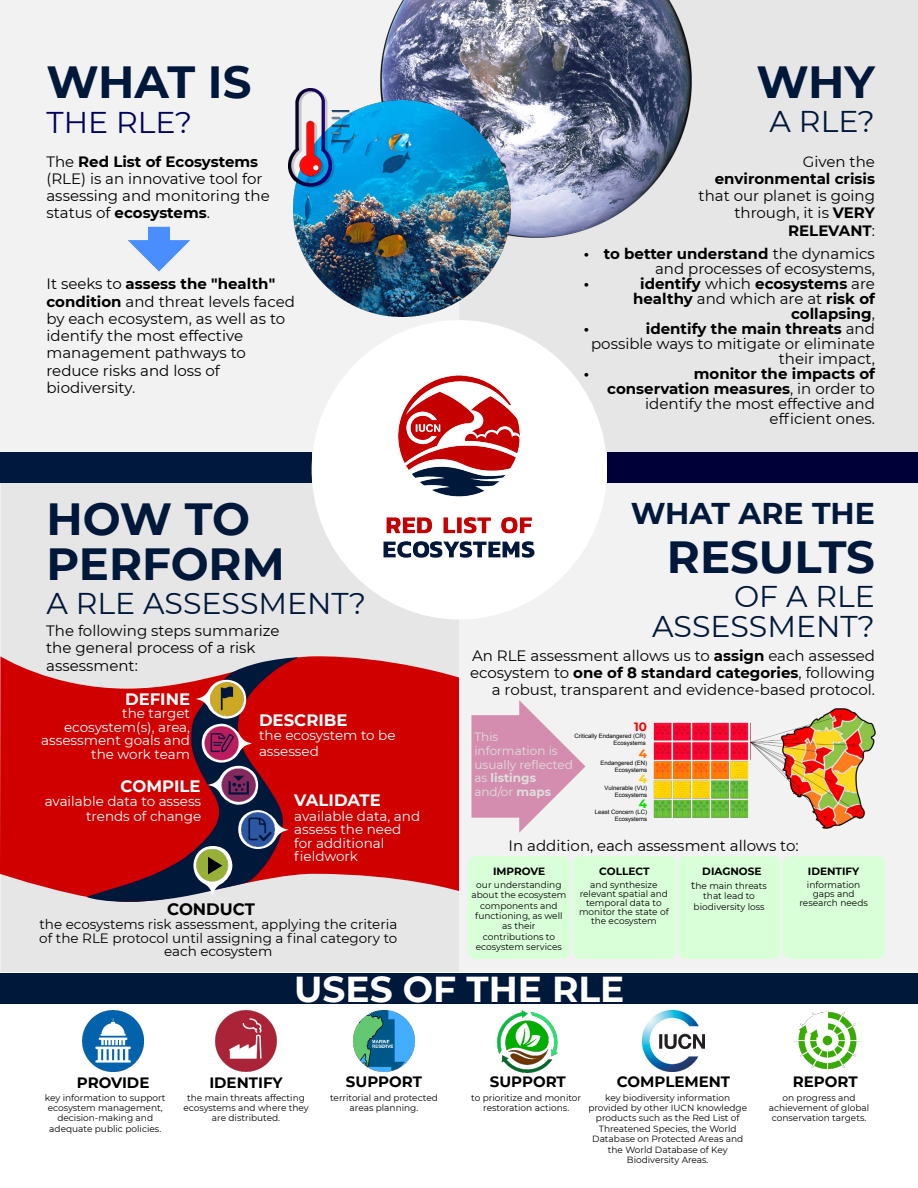
<style>
.page{position:relative;width:918px;height:1188px;background:#fff}
.page>*{position:absolute;margin:0;border:0;box-sizing:border-box;transform-origin:0 0}
.t1{font:700 45px/45px "Montserrat";color:#00183a}
.t2{font:700 36px "Montserrat";color:#fff}
.t3{font:30px/30px "Montserrat";color:#00183a;text-align:right}
.t4{font:700 30px "Montserrat";color:#00183a}
.t5{font:30px "Montserrat";color:#00005c}
.t6{font:700 16.5px "Montserrat";color:#fff}
.t7{font:700 16.5px "Montserrat";color:#000}
.t8{font:15px/17.2px "Montserrat";color:#000;text-align:right}
.t9{font:700 15px/15px "Montserrat";color:#000;text-align:right}
.t10{font:13.5px/13.5px "Montserrat";color:#fff}
.t11{font:13.5px/13.5px "Montserrat";color:#000;text-align:center}
.t12{font:12px/13.8px "Montserrat";color:#dedfdd}
.t13{font:700 12px "Montserrat";color:#f00}
.t14{font:700 12px "Montserrat";color:#00e200}
.t15{font:700 12px "Montserrat";color:#ffd000}
.t16{font:700 12px "Montserrat";color:#ff6f00}
.t17{font:700 10.5px "Montserrat";color:#000}
.t18{font:9px/10.4px "Montserrat";color:#000;text-align:center}
.t19{font:6px/7.2px "Arial";color:#000;text-align:right}
.s1{font-weight:700}
.s2{font-weight:400}
.s3{font-size:10.5px}
</style>
<div class="page">
<div style="left:0;top:483px;width:459px;height:489px;background:#e6e6e6"></div>
<div style="left:459px;top:483px;width:459px;height:489px;background:#f2f2f2"></div>
<div style="left:459px;top:0;width:459px;height:458px;background:#e6e6e6"></div>
<div style="left:0;top:0;width:459px;height:452px;background:#f2f2f2"></div>
<div style="left:0;top:974px;width:918px;height:30px;background:#00183a"></div>
<img style="left:215px;top:1010px;width:62px;height:62px">
<img style="left:82px;top:1010px;width:62px;height:62px">
<img style="left:793px;top:1010px;width:68px;height:63px">
<img style="left:643px;top:1011px;width:61px;height:61px">
<img style="left:353px;top:1010px;width:62px;height:62px">
<img style="left:498px;top:1010px;width:60px;height:62px">
<div style="left:678px;top:856px;width:102px;height:103px;background:#d9ffd9;border-radius:8px"></div>
<div style="left:782px;top:856px;width:103px;height:103px;background:#d9ffd9;border-radius:8px"></div>
<div style="left:573px;top:856px;width:103px;height:103px;background:#d9ffd9;border-radius:8px"></div>
<div style="left:468px;top:856px;width:103px;height:103px;background:#d9ffd9;border-radius:8px"></div>
<img style="left:618px;top:708px;width:257px;height:120px">
<svg style="left:471px;top:700px;width:114px;height:133px"></svg>
<svg style="left:0;top:656px;width:459px;height:246px;background:#d21e1e"></svg>
<svg style="left:85px;top:657px;width:213px;height:252px;background:#c13235"></svg>
<svg style="left:193px;top:680px;width:97px;height:217px;background:#873745"></svg>
<img style="left:209px;top:681px;width:37px;height:36px">
<img style="left:381px;top:0;width:311px;height:237px">
<svg style="left:128px;top:227px;width:62px;height:44px"></svg>
<img style="left:294px;top:100px;width:216px;height:217px">
<img style="left:289px;top:88px;width:60px;height:100px">
<div style="left:607px;top:452px;width:311px;height:31px;background:#000039"></div>
<div style="left:0;top:452px;width:312px;height:31px;background:#00183e"></div>
<div style="left:312px;top:320px;width:295px;height:300px;background:#fff;border-radius:50%"></div>
<img style="left:384px;top:375px;width:150px;height:182px">
<h1 class="t1" style="left:46px;top:60px;width:206px">WHAT IS</h1>
<h3 class="t5" style="left:46px;top:104px;width:147px">THE RLE?</h3>
<p class="t8" style="left:46px;top:153px;width:225px;text-align:left">The <span class="s1">Red List of Ecosystems </span>(RLE) is an innovative tool for assessing and monitoring the status of <span class="s1">ecosystems</span>.</p>
<p class="t8" style="left:46px;top:275px;width:250px;text-align:left">It seeks to <span class="s1">assess the "health" condition</span> and threat levels faced by each ecosystem, as well as to identify the most effective management pathways to reduce risks and loss of biodiversity.</p>
<h1 class="t1" style="left:46px;top:496px;width:240px">HOW TO<br>PERFORM</h1>
<h3 class="t3" style="left:46px;top:588px;width:321px">A RLE ASSESSMENT?</h3>
<p class="t8" style="left:46px;top:622px;width:235px;text-align:left">The following steps summarize the general process of a risk assessment:</p>
<p class="t6" style="left:125px;top:689px;width:67px">DEFINE</p>
<p class="t10" style="left:41px;top:707px;width:150px;text-align:right">the target ecosystem(s), area, assessment goals and the work team</p>
<p class="t6" style="left:121px;top:776px;width:81px">COMPILE</p>
<p class="t6" style="left:259px;top:710px;width:90px">DESCRIBE</p>
<p class="t10" style="left:259px;top:727px;width:138px;line-height:15.6px">the ecosystem to be assessed</p>
<p class="t10" style="left:45px;top:794px;width:158px">available data to assess</p>
<p class="t6" style="left:294px;top:790px;width:88px">VALIDATE</p>
<p class="t10" style="left:86px;top:810px;width:117px">trends of change</p>
<p class="t10" style="left:294px;top:809px;width:127px">available data, and assess the need for additional fieldwork</p>
<p class="t7" style="left:167px;top:899px;width:89px">CONDUCT</p>
<p class="t11" style="left:39px;top:918px;width:360px">the ecosystems risk assessment, applying the criteria of the RLE protocol until assigning a final category to each ecosystem</p>
<h1 class="t1" style="left:757px;top:59px;width:120px">WHY</h1>
<h3 class="t3" style="left:770px;top:106px;width:107px">A RLE?</h3>
<p class="t8" style="left:803px;top:153px;width:74px">Given the</p>
<p class="t9" style="left:715px;top:171px;width:162px">environmental crisis</p>
<p class="t8" style="left:699px;top:187px;width:178px">that our planet is going through, it is <span class="s1">VERY<br>RELEVANT</span>:</p>
<p class="t8" style="left:584px;top:246px;width:293px;line-height:15px"><span class="s1">• to better understand</span> the dynamics and processes of ecosystems,</p>
<p class="t9" style="left:584px;top:276px;width:7px">•</p>
<p class="t9" style="left:633px;top:276px;width:243px">identify <span class="s2">which</span> ecosystems <span class="s2">are </span>healthy <span class="s2">and which are at</span> risk of collapsing<span class="s2">,</span></p>
<p class="t9" style="left:584px;top:321px;width:7px">•</p>
<p class="t8" style="left:591px;top:321px;width:285px;line-height:15px"><span class="s1">identify the main threats</span> and possible ways to mitigate or eliminate their impact,</p>
<p class="t9" style="left:584px;top:366px;width:7px">•</p>
<p class="t8" style="left:607px;top:366px;width:269px;line-height:15px"><span class="s1">monitor the impacts of conservation measures</span>, in order to identify the most effective and efficient ones.</p>
<h3 class="t4" style="left:631px;top:495px;width:246px">WHAT ARE THE</h3>
<h1 class="t1" style="left:667px;top:534px;width:209px">RESULTS</h1>
<h3 class="t3" style="left:652px;top:582px;width:224px">OF A RLE<br>ASSESSMENT?</h3>
<p class="t8" style="left:470px;top:647px;width:406px">An RLE assessment allows us to <span class="s1">assign</span> each assessed ecosystem to <span class="s1">one of 8 standard categories</span>, following a robust, transparent and evidence-based protocol.</p>
<p class="t13" style="left:634px;top:719px;width:14px">10</p>
<p class="t12" style="left:474px;top:730px;width:100px">This<br>information is usually reflected as <span class="s1">listings </span>and/or <span class="s1">maps</span></p>
<p class="t19" style="left:575px;top:733px;width:73px">Critically Endangered (CR)<br>Ecosystems</p>
<p class="t16" style="left:639px;top:746px;width:10px">4</p>
<p class="t19" style="left:600px;top:760px;width:48px">Endangered (EN)<br>Ecosystems</p>
<p class="t14" style="left:639px;top:796px;width:10px">4</p>
<p class="t15" style="left:639px;top:772px;width:10px">4</p>
<p class="t19" style="left:605px;top:785px;width:44px">Vulnerable (VU)<br>Ecosystems</p>
<p class="t19" style="left:595px;top:809px;width:54px">Least Concern (LC)<br>Ecosystems</p>
<p class="t8" style="left:509px;top:837px;width:292px">In addition, each assessment allows to:</p>
<p class="t17" style="left:493px;top:865px;width:54px">IMPROVE</p>
<p class="t17" style="left:599px;top:865px;width:52px">COLLECT</p>
<p class="t17" style="left:702px;top:865px;width:61px">DIAGNOSE</p>
<p class="t17" style="left:808px;top:865px;width:53px">IDENTIFY</p>
<p class="t18" style="left:579px;top:880px;width:91px;line-height:9px">and synthesize relevant spatial and temporal data to monitor the state of the ecosystem</p>
<p class="t18" style="left:472px;top:880px;width:96px">our understanding about the ecosystem components and functioning, as well as their contributions to ecosystem services</p>
<p class="t18" style="left:799px;top:880px;width:70px;line-height:9px">information gaps and research needs</p>
<p class="t18" style="left:691px;top:881px;width:77px"><span class="s3">t</span>he main threats that lead to biodiversity loss</p>
<h2 class="t2" style="left:294px;top:967px;width:332px">USES OF THE RLE</h2>
<p class="t9" style="left:346px;top:1074px;width:78px">SUPPORT</p>
<p class="t9" style="left:617px;top:1074px;width:115px">COMPLEMENT</p>
<p class="t18" style="left:588px;top:1092px;width:160px">key biodiversity information provided by other IUCN knowledge products such as the Red List of<br>Threatened Species, the World<br>Database on Protected Areas and the World Database of Key<br>Biodiversity Areas.</p>
<p class="t9" style="left:490px;top:1074px;width:78px">SUPPORT</p>
<p class="t9" style="left:77px;top:1075px;width:74px">PROVIDE</p>
<p class="t9" style="left:209px;top:1075px;width:75px">IDENTIFY</p>
<p class="t18" style="left:183px;top:1092px;width:127px">the main threats affecting ecosystems and where they are distributed.</p>
<p class="t18" style="left:471px;top:1092px;width:111px">to prioritize and monitor restoration actions.</p>
<p class="t18" style="left:45px;top:1092px;width:122px">key information to support ecosystem management, decision-making and adequate public policies.</p>
<p class="t18" style="left:330px;top:1092px;width:109px">territorial and protected areas planning.</p>
<p class="t9" style="left:793px;top:1074px;width:66px">REPORT</p>
<p class="t18" style="left:769px;top:1092px;width:102px">on progress and achievement of global conservation targets.</p>
</div>
